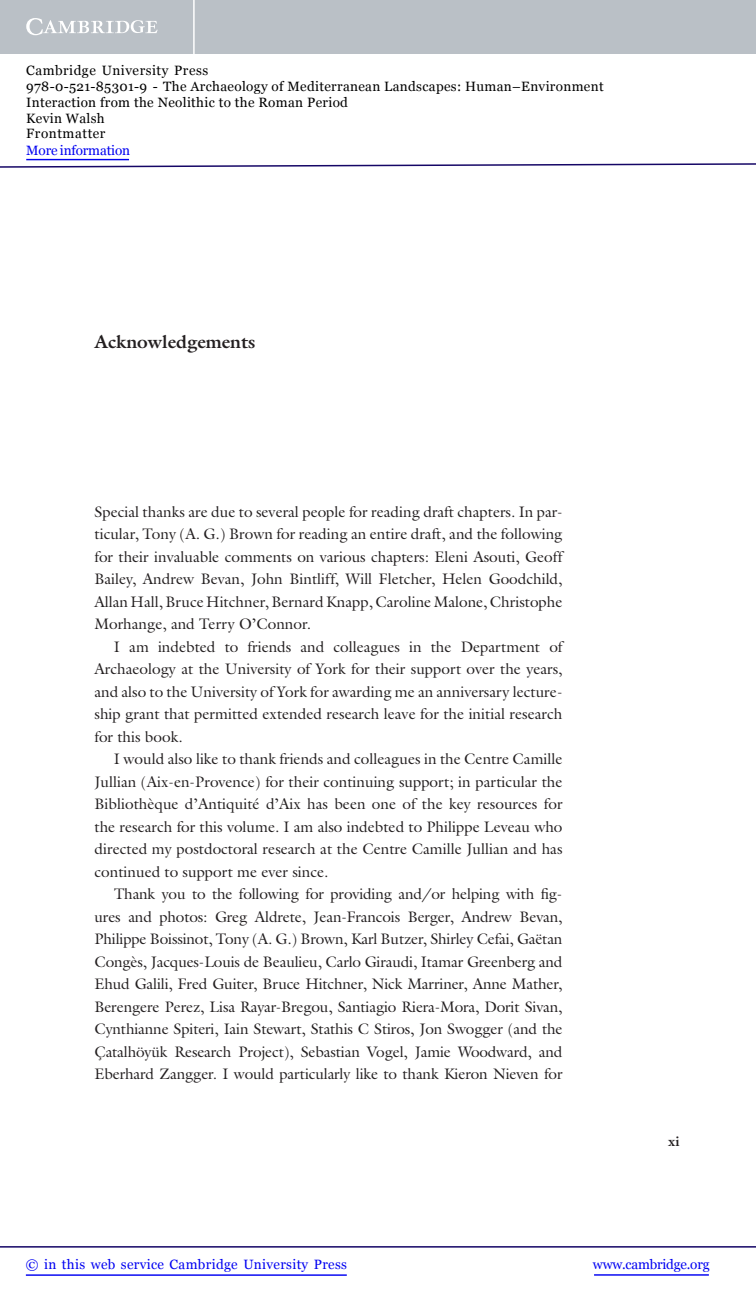
<style>
.page{position:relative;width:756px;height:1298px;background:#fff}
.page>*{position:absolute;margin:0;border:0;box-sizing:border-box;transform-origin:0 0}
.t1{font:700 18.3px "Galliard Std";color:#231f20}
.t2{font:15.3px/22.5px "Galliard Std";color:#231f20;text-align:justify}
.t3{font:700 13.8px "Galliard Std";color:#231f20}
.t4{font:13.5px/15.9px "Georgia";letter-spacing:.025em;color:#000}
.t5{font:13.5px "Georgia";letter-spacing:.025em;color:#0000f1}
.t6{font:13.5px "Georgia";letter-spacing:-.015em;color:#0000f1}
.t7{font:13.5px "Georgia";letter-spacing:-.01em;color:#0000f1}
</style>
<div class="page">
<div style="left:0;top:0;width:756px;height:54px;background:#bac0c6"></div>
<svg style="left:26px;top:18px;width:132px;height:17px"></svg>
<hr style="left:193px;top:0;width:2px;height:54px;background:#fff">
<hr style="left:594px;top:1274px;width:115px;height:1px;background:#0000f1">
<hr style="left:0;top:1246px;width:756px;height:1px;background:#150666">
<hr style="left:26px;top:1274px;width:321px;height:1px;background:#0000f1">
<svg style="left:0;top:163px;width:756px;height:5px"></svg>
<hr style="left:26px;top:159px;width:103px;height:1px;background:#0000f1">
<p class="t4" style="left:26px;top:62px;width:579px">Cambridge University Press<br>978-0-521-85301-9 - The Archaeology of Mediterranean Landscapes: Human–Environment Interaction from the Neolithic to the Roman Period<br>Kevin Walsh<br>Frontmatter</p>
<p class="t7" style="left:26px;top:142px;width:105px">More information</p>
<p class="t1" style="left:94px;top:335px;width:163px">Acknowledgements</p>
<p class="t2" style="left:94px;top:501px;width:470px">Special thanks are due to several people for reading draft chapters. In par&shy;ticular, Tony (A. G.) Brown for reading an entire draft, and the following for their invaluable comments on various chapters: Eleni Asouti, Geoff Bailey, Andrew Bevan, John Bintliff, Will Fletcher, Helen Goodchild, Allan Hall, Bruce Hitchner, Bernard Knapp, Caroline Malone, Christophe Morhange, and Terry O’Connor.</p>
<p class="t2" style="left:94px;top:636px;width:470px;text-indent:19px">I am indebted to friends and colleagues in the Department of Archaeology at the University of York for their support over the years, and also to the University of York for awarding me an anniversary lecture&shy;ship grant that permitted extended research leave for the initial research for this book.</p>
<p class="t2" style="left:94px;top:749px;width:470px;text-indent:19px">I would also like to thank friends and colleagues in the Centre Camille Jullian (Aix-en-Provence) for their continuing support; in particular the Biblioth è que d’Antiquit é d’Aix has been one of the key resources for the research for this volume. I am also indebted to Philippe Leveau who directed my postdoctoral research at the Centre Camille Jullian and has continued to support me ever since.</p>
<p class="t2" style="left:94px;top:884px;width:470px;text-indent:20px">Thank you to the following for providing and/or helping with fig&shy;ures and photos: Greg Aldrete, Jean-Francois Berger, Andrew Bevan, Philippe Boissinot, Tony (A. G.) Brown, Karl Butzer, Shirley Cefai, Ga ë tan Cong è s, Jacques-Louis de Beaulieu, Carlo Giraudi, Itamar Greenberg and Ehud Galili, Fred Guiter, Bruce Hitchner, Nick Marriner, Anne Mather, Berengere Perez, Lisa Rayar-Bregou, Santiagio Riera-Mora, Dorit Sivan, Cynthianne Spiteri, Iain Stewart, Stathis C Stiros, Jon Swogger (and the Ç atalh ö y ü k Research Project), Sebastian Vogel, Jamie Woodward, and Eberhard Zangger. I would particularly like to thank Kieron Nieven for</p>
<p class="t3" style="left:668px;top:1136px;width:13px">xi</p>
<p class="t5" style="left:26px;top:1256px;width:323px">© in this web service Cambridge University Press</p>
<p class="t6" style="left:593px;top:1256px;width:118px">www.cambridge.org</p>
</div>
